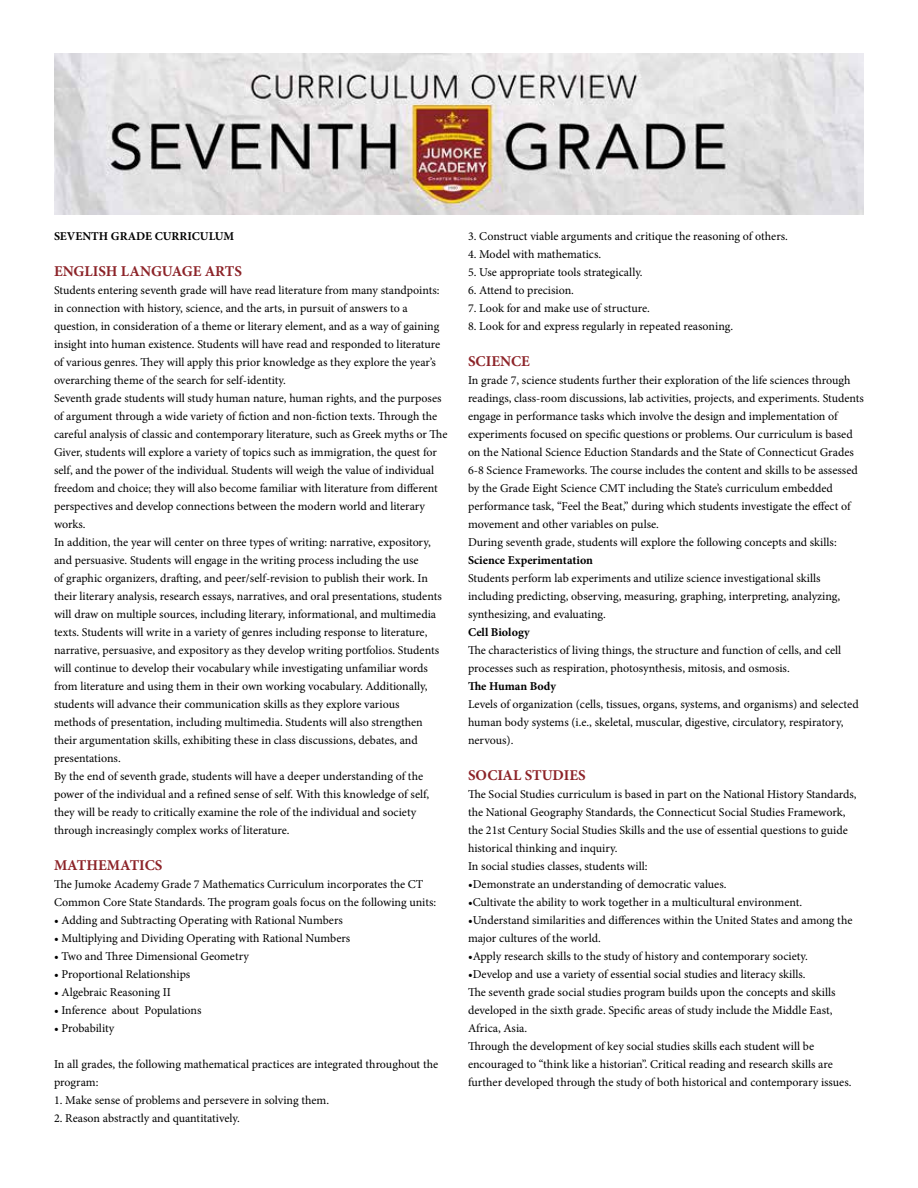
<style>
.page{position:relative;width:918px;height:1188px;background:#fff}
.page>*{position:absolute;margin:0;border:0;box-sizing:border-box;transform-origin:0 0}
.t1{font:700 15px "Minion Pro";color:#8c2328}
.t2{font:12px/18px "Minion Pro";color:#000}
.t3{font:700 12px "Minion Pro";color:#000}
</style>
<div class="page">
<img style="left:54px;top:54px;width:810px;height:160px">
<p class="t3" style="left:54px;top:228px;width:182px">SEVENTH GRADE CURRICULUM</p>
<p class="t1" style="left:54px;top:260px;width:190px">ENGLISH LANGUAGE ARTS</p>
<p class="t2" style="left:54px;top:281px;width:395px">Students entering seventh grade will have read literature from many standpoints: in connection with history, science, and the arts, in pursuit of answers to a question, in consideration of a theme or literary element, and as a way of gaining insight into human existence. Students will have read and responded to literature of various genres. They will apply this prior knowledge as they explore the year’s overarching theme of the search for self-identity.<br>Seventh grade students will study human nature, human rights, and the purposes of argument through a wide variety of fiction and non-fiction texts. Through the careful analysis of classic and contemporary literature, such as Greek myths or The Giver, students will explore a variety of topics such as immigration, the quest for self, and the power of the individual. Students will weigh the value of individual freedom and choice; they will also become familiar with literature from different perspectives and develop connections between the modern world and literary works.<br>In addition, the year will center on three types of writing: narrative, expository, and persuasive. Students will engage in the writing process including the use<br>of graphic organizers, drafting, and peer/self-revision to publish their work. In their literary analysis, research essays, narratives, and oral presentations, students will draw on multiple sources, including literary, informational, and multimedia texts. Students will write in a variety of genres including response to literature, narrative, persuasive, and expository as they develop writing portfolios. Students will continue to develop their vocabulary while investigating unfamiliar words from literature and using them in their own working vocabulary. Additionally, students will advance their communication skills as they explore various<br>methods of presentation, including multimedia. Students will also strengthen their argumentation skills, exhibiting these in class discussions, debates, and presentations.<br>By the end of seventh grade, students will have a deeper understanding of the power of the individual and a refined sense of self. With this knowledge of self, they will be ready to critically examine the role of the individual and society through increasingly complex works of literature.</p>
<p class="t1" style="left:54px;top:854px;width:110px">MATHEMATICS</p>
<p class="t2" style="left:54px;top:875px;width:384px">The Jumoke Academy Grade 7 Mathematics Curriculum incorporates the CT<br>Common Core State Standards. The program goals focus on the following units:</p>
<p class="t2" style="left:54px;top:911px;width:290px">• Adding and Subtracting Operating with Rational Numbers</p>
<p class="t2" style="left:54px;top:929px;width:298px">• Multiplying and Dividing Operating with Rational Numbers</p>
<p class="t2" style="left:54px;top:947px;width:197px">• Two and Three Dimensional Geometry</p>
<p class="t2" style="left:54px;top:965px;width:138px">• Proportional Relationships</p>
<p class="t2" style="left:54px;top:983px;width:119px">• Algebraic Reasoning II</p>
<p class="t2" style="left:54px;top:1001px;width:149px">• Inference about Populations</p>
<p class="t2" style="left:54px;top:1019px;width:62px">• Probability</p>
<p class="t2" style="left:54px;top:1055px;width:386px">In all grades, the following mathematical practices are integrated throughout the program:</p>
<p class="t2" style="left:54px;top:1091px;width:277px">1. Make sense of problems and persevere in solving them.</p>
<p class="t2" style="left:54px;top:1109px;width:187px">2. Reason abstractly and quantitatively.</p>
<p class="t2" style="left:468px;top:227px;width:321px">3. Construct viable arguments and critique the reasoning of others.</p>
<p class="t2" style="left:468px;top:245px;width:135px">4. Model with mathematics.</p>
<p class="t2" style="left:468px;top:263px;width:176px">5. Use appropriate tools strategically.</p>
<p class="t2" style="left:468px;top:281px;width:108px">6. Attend to precision.</p>
<p class="t2" style="left:468px;top:299px;width:183px">7. Look for and make use of structure.</p>
<p class="t2" style="left:468px;top:317px;width:267px">8. Look for and express regularly in repeated reasoning.</p>
<p class="t1" style="left:468px;top:350px;width:63px">SCIENCE</p>
<p class="t2" style="left:468px;top:371px;width:397px">In grade 7, science students further their exploration of the life sciences through readings, class-room discussions, lab activities, projects, and experiments. Students engage in performance tasks which involve the design and implementation of experiments focused on specific questions or problems. Our curriculum is based on the National Science Eduction Standards and the State of Connecticut Grades 6-8 Science Frameworks. The course includes the content and skills to be assessed by the Grade Eight Science CMT including the State’s curriculum embedded performance task, “Feel the Beat,” during which students investigate the effect of movement and other variables on pulse.<br>During seventh grade, students will explore the following concepts and skills:</p>
<p class="t3" style="left:468px;top:552px;width:127px">Science Experimentation</p>
<p class="t2" style="left:468px;top:569px;width:374px">Students perform lab experiments and utilize science investigational skills including predicting, observing, measuring, graphing, interpreting, analyzing, synthesizing, and evaluating.</p>
<p class="t3" style="left:468px;top:624px;width:63px">Cell Biology</p>
<p class="t2" style="left:468px;top:641px;width:375px">The characteristics of living things, the structure and function of cells, and cell processes such as respiration, photosynthesis, mitosis, and osmosis.</p>
<p class="t3" style="left:468px;top:678px;width:90px">The Human Body</p>
<p class="t2" style="left:468px;top:695px;width:392px">Levels of organization (cells, tissues, organs, systems, and organisms) and selected human body systems (i.e., skeletal, muscular, digestive, circulatory, respiratory, nervous).</p>
<p class="t1" style="left:468px;top:764px;width:119px">SOCIAL STUDIES</p>
<p class="t2" style="left:468px;top:785px;width:390px">The Social Studies curriculum is based in part on the National History Standards, the National Geography Standards, the Connecticut Social Studies Framework, the 21st Century Social Studies Skills and the use of essential questions to guide historical thinking and inquiry.<br>In social studies classes, students will:</p>
<p class="t2" style="left:468px;top:875px;width:260px">•Demonstrate an understanding of democratic values.</p>
<p class="t2" style="left:468px;top:893px;width:336px">•Cultivate the ability to work together in a multicultural environment.</p>
<p class="t2" style="left:468px;top:911px;width:386px">•Understand similarities and differences within the United States and among the major cultures of the world.</p>
<p class="t2" style="left:468px;top:947px;width:342px">•Apply research skills to the study of history and contemporary society.</p>
<p class="t2" style="left:468px;top:965px;width:385px">•Develop and use a variety of essential social studies and literacy skills.<br>The seventh grade social studies program builds upon the concepts and skills developed in the sixth grade. Specific areas of study include the Middle East, Africa, Asia.<br>Through the development of key social studies skills each student will be encouraged to “think like a historian”. Critical reading and research skills are further developed through the study of both historical and contemporary issues.</p>
</div>
